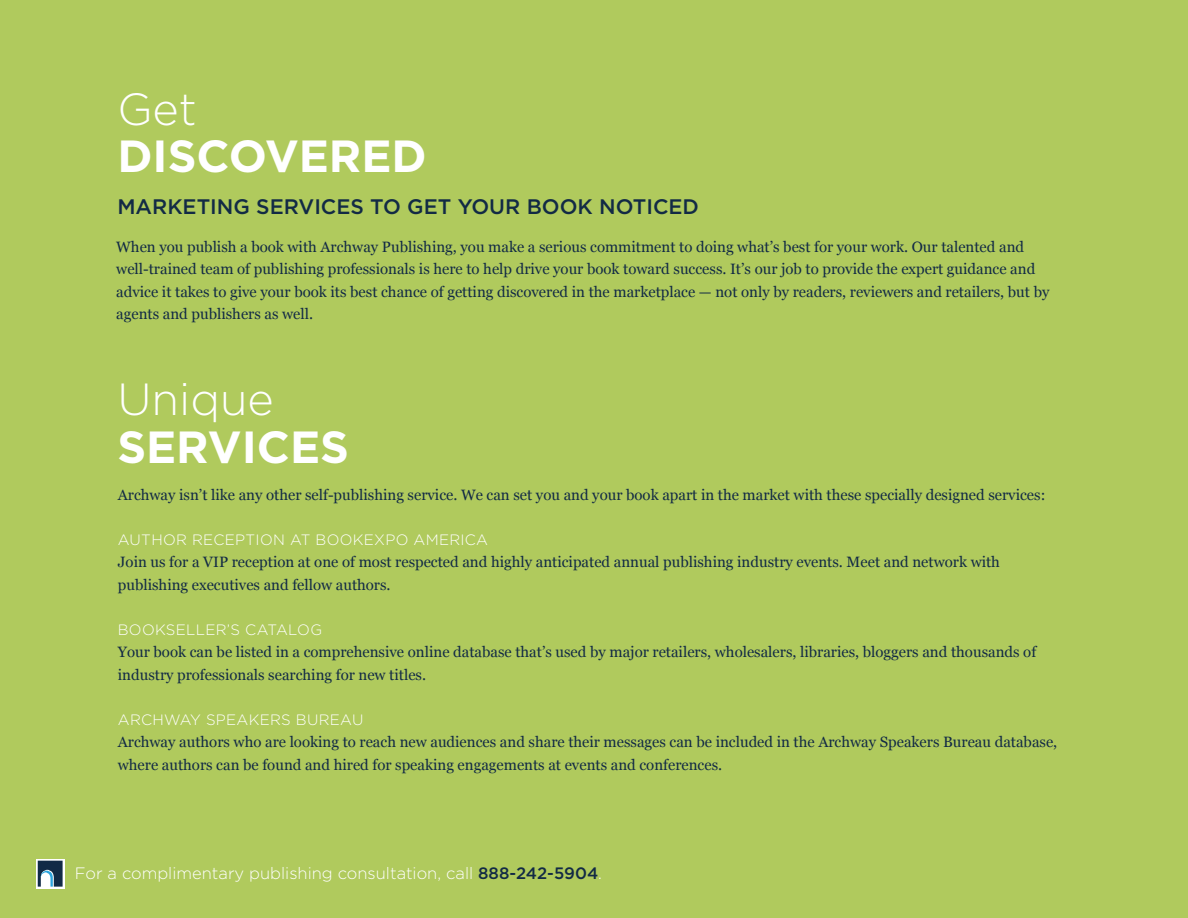
<style>
.page{position:relative;width:1188px;height:918px;background:#b0ca5d}
.page>*{position:absolute;margin:0;border:0;box-sizing:border-box;transform-origin:0 0}
.t1{font:700 45px "Gotham";color:#fff}
.t2{font:300 45px "Gotham";color:#fff}
.t3{font:500 21px "Gotham";color:#122a45}
.t4{font:300 16.5px "Gotham";color:#fff}
.t5{font:15px/22.5px "Georgia";color:#122a45}
.t6{font:300 15px "Gotham";letter-spacing:.02em;color:#fff}
.s1{font-weight:500;color:#122a45}
</style>
<div class="page">
<svg style="left:36px;top:859px;width:28px;height:29px"></svg>
<svg style="left:38px;top:861px;width:25px;height:26px"></svg>
<h1 class="t2" style="left:117px;top:81px;width:81px">Get</h1>
<h1 class="t1" style="left:117px;top:127px;width:305px">DISCOVERED</h1>
<h2 class="t3" style="left:117px;top:193px;width:583px">MARKETING SERVICES TO GET YOUR BOOK NOTICED</h2>
<p class="t5" style="left:116px;top:236px;width:935px">When you publish a book with Archway Publishing, you make a serious commitment to doing what’s best for your work. Our talented and well-trained team of publishing professionals is here to help drive your book toward success. It’s our job to provide the expert guidance and advice it takes to give your book its best chance of getting discovered in the marketplace — not only by readers, reviewers and retailers, but by agents and publishers as well.</p>
<h1 class="t2" style="left:117px;top:371px;width:158px">Unique</h1>
<h1 class="t1" style="left:117px;top:417px;width:233px">SERVICES</h1>
<p class="t5" style="left:118px;top:483px;width:929px">Archway isn’t like any other self-publishing service. We can set you and your book apart in the market with these specially designed services:</p>
<p class="t6" style="left:118px;top:530px;width:372px">AUTHOR RECEPTION AT BOOKEXPO AMERICA</p>
<p class="t5" style="left:118px;top:551px;width:884px">Join us for a VIP reception at one of most respected and highly anticipated annual publishing industry events. Meet and network with publishing executives and fellow authors.</p>
<p class="t6" style="left:118px;top:620px;width:206px">BOOKSELLER’S CATALOG</p>
<p class="t5" style="left:118px;top:641px;width:920px">Your book can be listed in a comprehensive online database that’s used by major retailers, wholesalers, libraries, bloggers and thousands of industry professionals searching for new titles.</p>
<p class="t6" style="left:118px;top:710px;width:247px">ARCHWAY SPEAKERS BUREAU</p>
<p class="t5" style="left:118px;top:731px;width:941px">Archway authors who are looking to reach new audiences and share their messages can be included in the Archway Speakers Bureau database, where authors can be found and hired for speaking engagements at events and conferences.</p>
<p class="t4" style="left:75px;top:863px;width:529px">For a complimentary publishing consultation, call <span class="s1">888-242-5904</span>.</p>
</div>
